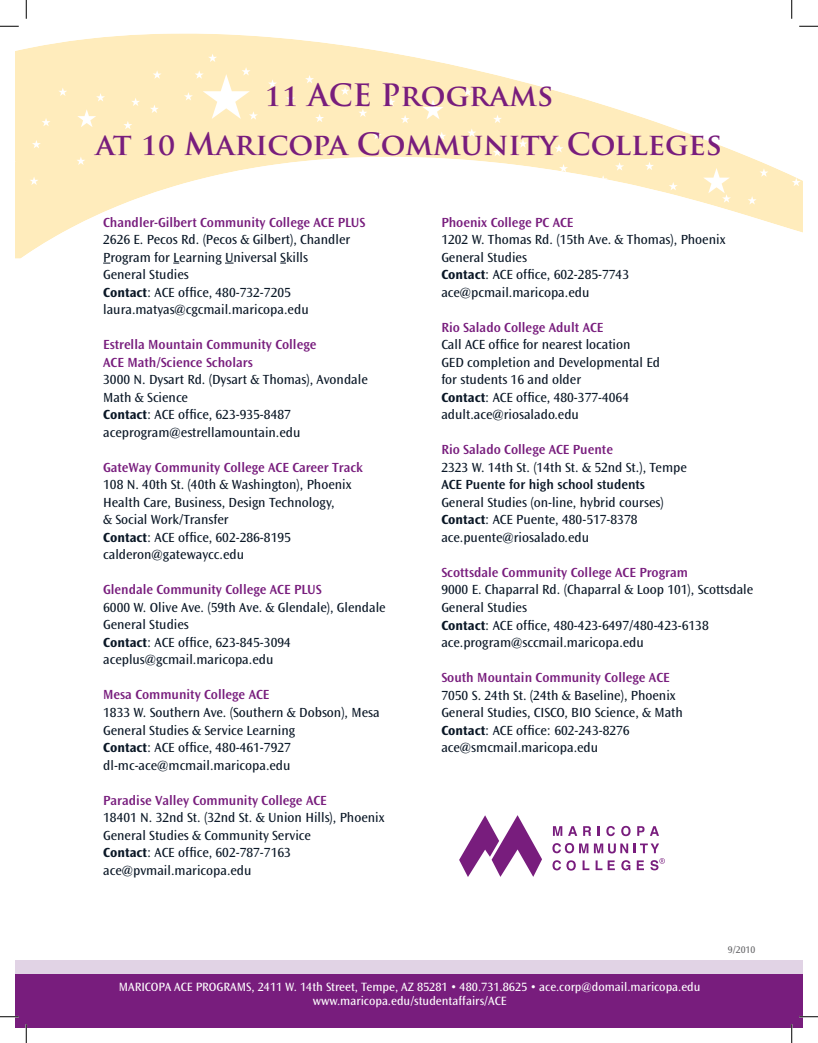
<style>
.page{position:relative;width:818px;height:1043px;background:#fff}
.page>*{position:absolute;margin:0;border:0;box-sizing:border-box;transform-origin:0 0}
.t1{font:700 30px/48.6px "Trajan Pro";color:#781d7d;text-align:center}
.t2{font:13.75px/17.5px "Ocean Sans Std";color:#0a1726}
.t3{font:600 13.75px/17.5px "Ocean Sans Std";color:#781d7d}
.t4{font:600 13.75px "Ocean Sans Std";color:#0a1726}
.t5{font:12.5px/13.8px "Ocean Sans Std";color:#fff;text-align:center}
.t6{font:10px "Ocean Sans Std";color:#67676a}
.s1{font-weight:700}
</style>
<div class="page">
<div style="left:15px;top:970px;width:787px;height:58px;background:#781d7d"></div>
<svg style="left:15px;top:33px;width:787px;height:225px"></svg>
<svg style="left:791px;top:178px;width:9px;height:8px"></svg>
<svg style="left:759px;top:155px;width:21px;height:22px"></svg>
<svg style="left:747px;top:196px;width:9px;height:8px"></svg>
<svg style="left:692px;top:168px;width:39px;height:46px"></svg>
<svg style="left:731px;top:140px;width:9px;height:9px"></svg>
<svg style="left:668px;top:182px;width:9px;height:8px"></svg>
<svg style="left:642px;top:192px;width:9px;height:9px"></svg>
<svg style="left:645px;top:162px;width:9px;height:8px"></svg>
<svg style="left:615px;top:162px;width:9px;height:9px"></svg>
<svg style="left:598px;top:175px;width:9px;height:9px"></svg>
<svg style="left:580px;top:198px;width:9px;height:9px"></svg>
<svg style="left:559px;top:164px;width:9px;height:8px"></svg>
<svg style="left:554px;top:144px;width:9px;height:8px"></svg>
<svg style="left:516px;top:179px;width:9px;height:8px"></svg>
<svg style="left:518px;top:139px;width:9px;height:9px"></svg>
<svg style="left:493px;top:148px;width:8px;height:8px"></svg>
<svg style="left:493px;top:115px;width:9px;height:8px"></svg>
<svg style="left:467px;top:128px;width:9px;height:9px"></svg>
<svg style="left:463px;top:87px;width:9px;height:9px"></svg>
<svg style="left:437px;top:132px;width:9px;height:8px"></svg>
<svg style="left:422px;top:99px;width:21px;height:20px"></svg>
<svg style="left:386px;top:98px;width:9px;height:8px"></svg>
<svg style="left:400px;top:115px;width:9px;height:8px"></svg>
<svg style="left:373px;top:131px;width:8px;height:8px"></svg>
<svg style="left:358px;top:108px;width:9px;height:9px"></svg>
<svg style="left:340px;top:86px;width:9px;height:9px"></svg>
<svg style="left:315px;top:114px;width:9px;height:8px"></svg>
<svg style="left:305px;top:75px;width:9px;height:8px"></svg>
<svg style="left:286px;top:94px;width:9px;height:9px"></svg>
<svg style="left:268px;top:79px;width:9px;height:9px"></svg>
<svg style="left:184px;top:54px;width:74px;height:66px;background:#ffefc7"></svg>
<svg style="left:153px;top:70px;width:8px;height:9px"></svg>
<svg style="left:150px;top:105px;width:9px;height:8px"></svg>
<svg style="left:131px;top:98px;width:9px;height:8px"></svg>
<svg style="left:123px;top:121px;width:9px;height:8px"></svg>
<svg style="left:96px;top:93px;width:9px;height:8px"></svg>
<svg style="left:77px;top:109px;width:19px;height:18px"></svg>
<svg style="left:58px;top:88px;width:9px;height:8px"></svg>
<svg style="left:76px;top:156px;width:9px;height:9px"></svg>
<svg style="left:42px;top:118px;width:8px;height:8px"></svg>
<svg style="left:32px;top:140px;width:9px;height:8px"></svg>
<svg style="left:30px;top:177px;width:8px;height:8px"></svg>
<div style="left:15px;top:960px;width:787px;height:13px;background:#e1d3e5"></div>
<svg style="left:553px;top:826px;width:9px;height:9px"></svg>
<svg style="left:568px;top:826px;width:9px;height:9px"></svg>
<svg style="left:583px;top:826px;width:8px;height:9px"></svg>
<svg style="left:597px;top:826px;width:2px;height:9px"></svg>
<svg style="left:606px;top:826px;width:9px;height:10px"></svg>
<svg style="left:621px;top:825px;width:9px;height:11px"></svg>
<svg style="left:637px;top:826px;width:22px;height:9px"></svg>
<svg style="left:459px;top:815px;width:83px;height:62px"></svg>
<svg style="left:552px;top:843px;width:112px;height:27px"></svg>
<svg style="left:0;top:25px;width:19px;height:2px"></svg>
<svg style="left:799px;top:25px;width:19px;height:2px"></svg>
<svg style="left:0;top:1016px;width:19px;height:1px"></svg>
<svg style="left:799px;top:1015px;width:19px;height:2px"></svg>
<svg style="left:25px;top:0;width:2px;height:19px"></svg>
<svg style="left:25px;top:1024px;width:2px;height:18px"></svg>
<svg style="left:791px;top:0;width:1px;height:19px"></svg>
<svg style="left:790px;top:1024px;width:2px;height:18px"></svg>
<h1 class="t1" style="left:96px;top:71px;width:627px">11 ACE Programs<br>at 10 Maricopa Community Colleges</h1>
<p class="t3" style="left:103px;top:213px;width:264px">Chandler-Gilbert Community College ACE PLUS</p>
<p class="t2" style="left:103px;top:231px;width:248px">2626 E. Pecos Rd. (Pecos &amp; Gilbert), Chandler Program for Learning Universal Skills General Studies<br><span class="s1">Contact</span>: ACE office, 480-732-7205 laura.matyas@cgcmail.maricopa.edu</p>
<p class="t3" style="left:103px;top:336px;width:215px">Estrella Mountain Community College<br>ACE Math/Science Scholars</p>
<p class="t2" style="left:103px;top:371px;width:266px">3000 N. Dysart Rd. (Dysart &amp; Thomas), Avondale Math &amp; Science<br><span class="s1">Contact</span>: ACE office, 623-935-8487 aceprogram@estrellamountain.edu</p>
<p class="t3" style="left:103px;top:459px;width:261px">GateWay Community College ACE Career Track</p>
<p class="t2" style="left:103px;top:476px;width:250px">108 N. 40th St. (40th &amp; Washington), Phoenix Health Care, Business, Design Technology,<br>&amp; Social Work/Transfer<br><span class="s1">Contact</span>: ACE office, 602-286-8195 calderon@gatewaycc.edu</p>
<p class="t3" style="left:103px;top:581px;width:220px">Glendale Community College ACE PLUS</p>
<p class="t2" style="left:103px;top:599px;width:284px">6000 W. Olive Ave. (59th Ave. &amp; Glendale), Glendale General Studies<br><span class="s1">Contact</span>: ACE office, 623-845-3094 aceplus@gcmail.maricopa.edu</p>
<p class="t3" style="left:103px;top:686px;width:168px">Mesa Community College ACE</p>
<p class="t2" style="left:103px;top:704px;width:278px">1833 W. Southern Ave. (Southern &amp; Dobson), Mesa General Studies &amp; Service Learning<br><span class="s1">Contact</span>: ACE office, 480-461-7927 dl-mc-ace@mcmail.maricopa.edu</p>
<p class="t3" style="left:103px;top:791px;width:225px">Paradise Valley Community College ACE</p>
<p class="t2" style="left:103px;top:809px;width:283px">18401 N. 32nd St. (32nd St. &amp; Union Hills), Phoenix General Studies &amp; Community Service<br><span class="s1">Contact</span>: ACE office, 602-787-7163 ace@pvmail.maricopa.edu</p>
<p class="t3" style="left:441px;top:214px;width:133px">Phoenix College PC ACE</p>
<p class="t2" style="left:441px;top:231px;width:285px">1202 W. Thomas Rd. (15th Ave. &amp; Thomas), Phoenix<br>General Studies<br><span class="s1">Contact</span>: ACE office, 602-285-7743 ace@pcmail.maricopa.edu</p>
<p class="t3" style="left:441px;top:319px;width:163px">Rio Salado College Adult ACE</p>
<p class="t2" style="left:441px;top:336px;width:220px">Call ACE office for nearest location<br>GED completion and Developmental Ed for students 16 and older<br><span class="s1">Contact</span>: ACE office, 480-377-4064 adult.ace@riosalado.edu</p>
<p class="t3" style="left:441px;top:441px;width:173px">Rio Salado College ACE Puente</p>
<p class="t2" style="left:441px;top:459px;width:247px">2323 W. 14th St. (14th St. &amp; 52nd St.), Tempe</p>
<p class="t4" style="left:441px;top:477px;width:205px">ACE Puente for high school students</p>
<p class="t2" style="left:441px;top:494px;width:224px">General Studies (on-line, hybrid courses)<br><span class="s1">Contact</span>: ACE Puente, 480-517-8378 ace.puente@riosalado.edu</p>
<p class="t3" style="left:441px;top:564px;width:248px">Scottsdale Community College ACE Program</p>
<p class="t2" style="left:441px;top:581px;width:313px">9000 E. Chaparral Rd. (Chaparral &amp; Loop 101), Scottsdale General Studies<br><span class="s1">Contact</span>: ACE office, 480-423-6497/480-423-6138 ace.program@sccmail.maricopa.edu</p>
<p class="t3" style="left:441px;top:669px;width:230px">South Mountain Community College ACE</p>
<p class="t2" style="left:441px;top:686px;width:243px">7050 S. 24th St. (24th &amp; Baseline), Phoenix General Studies, CISCO, BIO Science, &amp; Math <span class="s1">Contact</span>: ACE office: 602-243-8276 ace@smcmail.maricopa.edu</p>
<p class="t6" style="left:727px;top:944px;width:29px">9/2010</p>
<p class="t5" style="left:119px;top:980px;width:583px">MARICOPA ACE PROGRAMS, 2411 W. 14th Street, Tempe, AZ 85281 • 480.731.8625 • ace.corp@domail.maricopa.edu www.maricopa.edu/studentaffairs/ACE</p>
</div>
